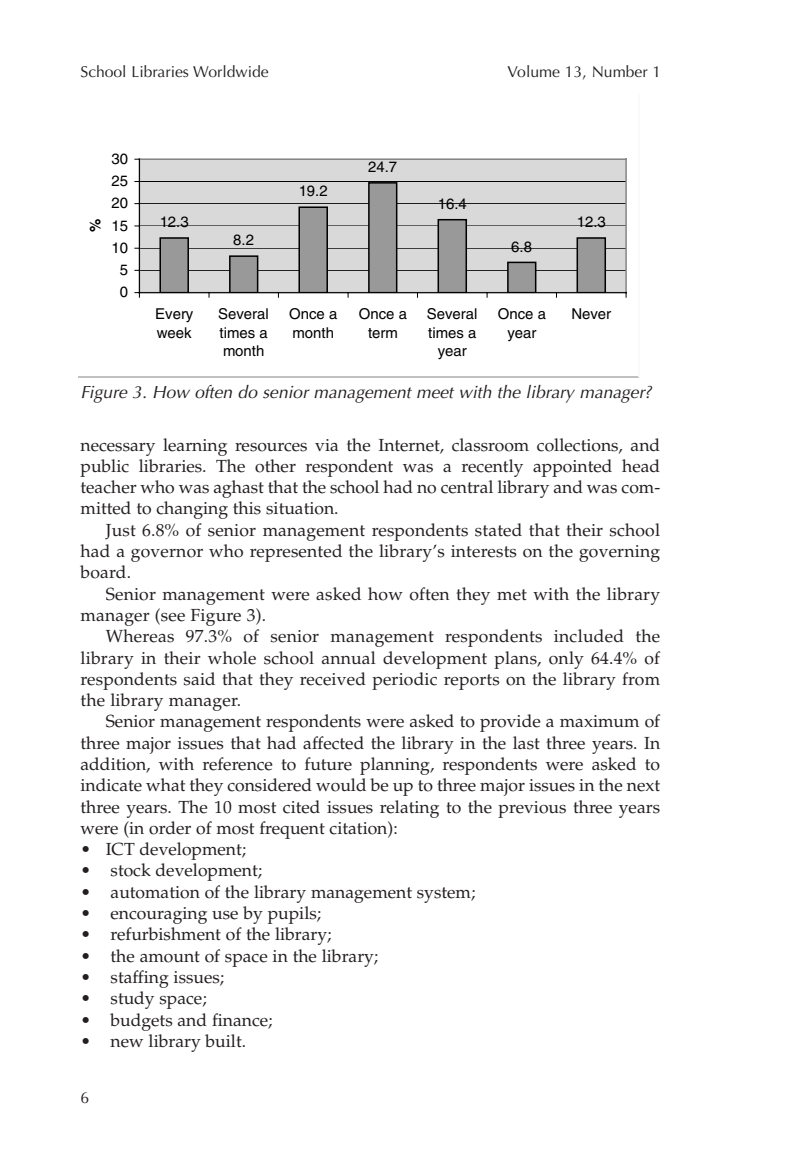
<style>
.page{position:relative;width:788px;height:1166px;background:#fff}
.page>*{position:absolute;margin:0;border:0;box-sizing:border-box;transform-origin:0 0}
.t1{font:17.5px/21.3px "Palatino";color:#231f20;text-align:justify}
.t2{font:italic 17.5px "Optima";color:#231f20}
.t3{font:15.75px "Optima";color:#231f20}
.t4{font:14.88px/18.7px "Helvetica+QHVUOW";color:#000;text-align:center}
.t5{font:14.88px "Helvetica Bold+XJRGNT";color:#000}
</style>
<div class="page">
<svg style="left:78px;top:158px;width:560px;height:219px"></svg>
<p class="t3" style="left:80px;top:65px;width:190px">School Libraries Worldwide</p>
<p class="t3" style="left:507px;top:65px;width:155px">Volume 13, Number 1</p>
<p class="t5" style="left:89px;top:232px;width:15px;rotate:-90deg">%</p>
<p class="t4" style="left:112px;top:149px;width:18px">30</p>
<p class="t4" style="left:112px;top:171px;width:18px">25</p>
<p class="t4" style="left:112px;top:194px;width:18px">20</p>
<p class="t4" style="left:112px;top:216px;width:18px">15</p>
<p class="t4" style="left:112px;top:238px;width:18px">10</p>
<p class="t4" style="left:120px;top:260px;width:10px">5</p>
<p class="t4" style="left:120px;top:283px;width:10px">0</p>
<p class="t4" style="left:160px;top:212px;width:31px">12.3</p>
<p class="t4" style="left:233px;top:230px;width:22px">8.2</p>
<p class="t4" style="left:298px;top:182px;width:31px">19.2</p>
<p class="t4" style="left:368px;top:157px;width:31px">24.7</p>
<p class="t4" style="left:437px;top:194px;width:31px">16.4</p>
<p class="t4" style="left:511px;top:237px;width:22px">6.8</p>
<p class="t4" style="left:576px;top:212px;width:31px">12.3</p>
<p class="t4" style="left:155px;top:304px;width:40px;text-align:left">Every week</p>
<p class="t4" style="left:218px;top:304px;width:52px;text-align:justify">Several times a month</p>
<p class="t4" style="left:289px;top:304px;width:50px;text-align:left">Once a month</p>
<p class="t4" style="left:359px;top:304px;width:50px">Once a term</p>
<p class="t4" style="left:427px;top:304px;width:52px">Several times a year</p>
<p class="t4" style="left:498px;top:304px;width:50px">Once a year</p>
<p class="t4" style="left:571px;top:304px;width:41px">Never</p>
<p class="t2" style="left:80px;top:384px;width:575px">Figure 3. How often do senior management meet with the library manager?</p>
<p class="t1" style="left:80px;top:436px;width:581px">necessary learning resources via the Internet, classroom collections, and public libraries. The other respondent was a recently appointed head teacher who was aghast that the school had no central library and was com&shy;mitted to changing this situation.</p>
<p class="t1" style="left:80px;top:521px;width:581px;text-indent:25px">Just 6.8% of senior management respondents stated that their school had a governor who represented the library’s interests on the governing board.</p>
<p class="t1" style="left:80px;top:585px;width:581px;text-indent:25px">Senior management were asked how often they met with the library manager (see Figure 3).</p>
<p class="t1" style="left:80px;top:627px;width:581px;text-indent:25px">Whereas 97.3% of senior management respondents included the library in their whole school annual development plans, only 64.4% of respondents said that they received periodic reports on the library from the library manager.</p>
<p class="t1" style="left:80px;top:713px;width:581px;text-indent:25px">Senior management respondents were asked to provide a maximum of three major issues that had affected the library in the last three years. In addition, with reference to future planning, respondents were asked to indicate what they considered would be up to three major issues in the next three years. The 10 most cited issues relating to the previous three years were (in order of most frequent citation):</p>
<p class="t1" style="left:80px;top:840px;width:167px">• ICT development;</p>
<p class="t1" style="left:80px;top:862px;width:183px">• stock development;</p>
<p class="t1" style="left:80px;top:883px;width:396px">• automation of the library management system;</p>
<p class="t1" style="left:80px;top:904px;width:242px">• encouraging use by pupils;</p>
<p class="t1" style="left:80px;top:925px;width:252px">• refurbishment of the library;</p>
<p class="t1" style="left:80px;top:947px;width:299px">• the amount of space in the library;</p>
<p class="t1" style="left:80px;top:968px;width:145px">• staffing issues;</p>
<p class="t1" style="left:80px;top:989px;width:128px">• study space;</p>
<p class="t1" style="left:80px;top:1011px;width:193px">• budgets and finance;</p>
<p class="t1" style="left:80px;top:1032px;width:167px">• new library built.</p>
<p class="t3" style="left:80px;top:1091px;width:10px">6</p>
</div>
